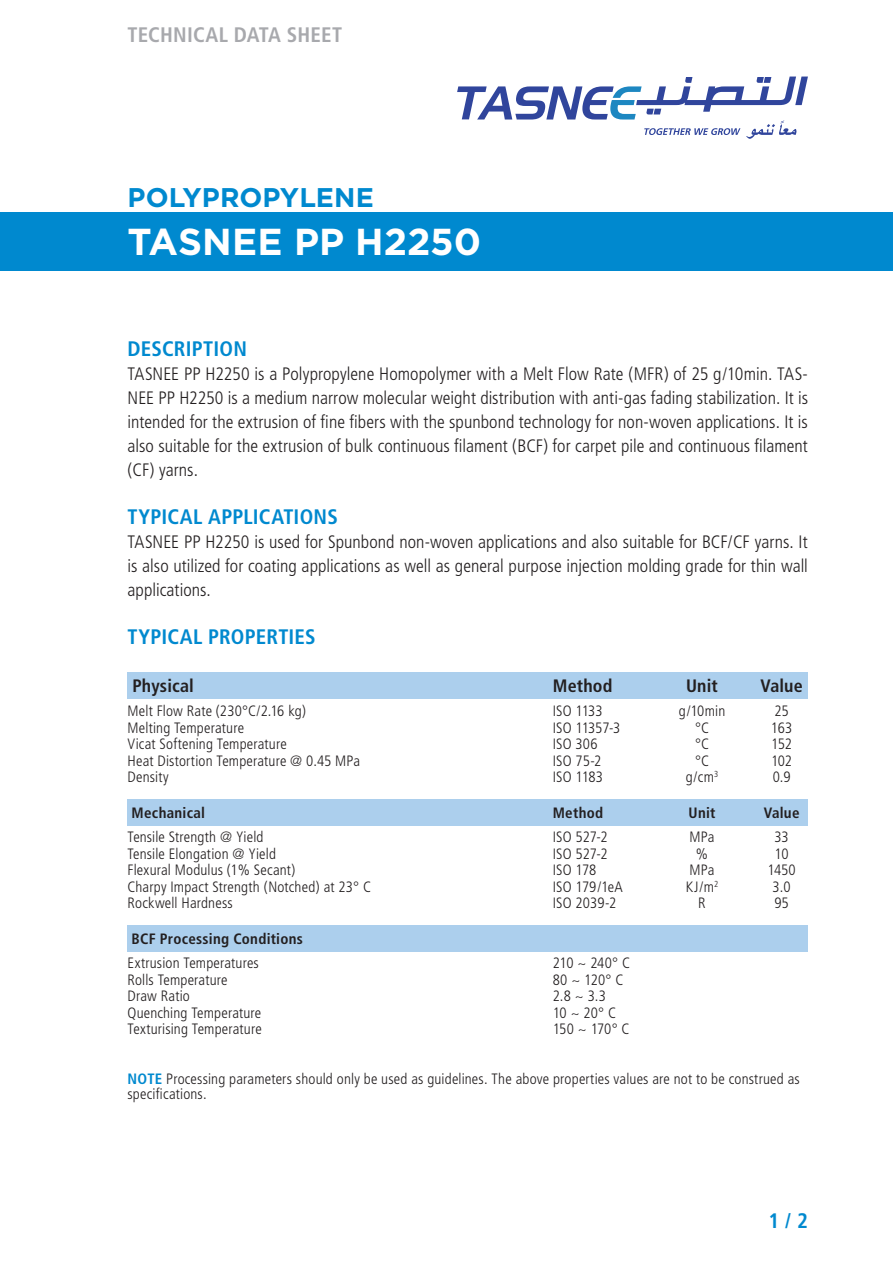
<style>
.page{position:relative;width:893px;height:1263px;background:#fff}
.page>*{position:absolute;margin:0;border:0;box-sizing:border-box;transform-origin:0 0}
.t1{font:700 37.5px "Gotham";color:#fff}
.t2{font:700 27px "Gotham";color:#0089cf}
.t3{font:700 condensed 21px "Frutiger";letter-spacing:.01em;color:#0089cf}
.t4{font:700 condensed 21px "Frutiger";letter-spacing:.01em;color:#a8a9ad}
.t5{font:300 condensed 18px/24px "Frutiger";color:#231f20;text-align:justify}
.t6{font:700 condensed 18px "Frutiger";letter-spacing:.01em;color:#231f20}
.t7{font:300 condensed 15px/15px "Frutiger";letter-spacing:.01em;color:#231f20}
.t8{font:700 condensed 15px "Frutiger";letter-spacing:.02em;color:#231f20}
.t9{font:300 condensed 15px "Frutiger";letter-spacing:-.01em;color:#231f20}
.s1{font-weight:700;color:#0089cf}
</style>
<div class="page">
<div style="left:128px;top:673px;width:680px;height:26px;background:#accfed"></div>
<div style="left:128px;top:800px;width:680px;height:26px;background:#accfed"></div>
<div style="left:128px;top:925px;width:680px;height:26px;background:#accfed"></div>
<svg style="left:457px;top:77px;width:351px;height:62px"></svg>
<div style="left:0;top:213px;width:893px;height:58px;background:#0089cf"></div>
<h3 class="t4" style="left:128px;top:22px;width:216px">TECHNICAL DATA SHEET</h3>
<h2 class="t2" style="left:128px;top:180px;width:248px">POLYPROPYLENE</h2>
<h1 class="t1" style="left:128px;top:216px;width:355px">TASNEE PP H2250</h1>
<h3 class="t3" style="left:128px;top:336px;width:121px">DESCRIPTION</h3>
<p class="t5" style="left:128px;top:362px;width:682px">TASNEE PP H2250 is a Polypropylene Homopolymer with a Melt Flow Rate (MFR) of 25 g/10min. TAS-NEE PP H2250 is a medium narrow molecular weight distribution with anti-gas fading stabilization. It is intended for the extrusion of fine fibers with the spunbond technology for non-woven applications. It is also suitable for the extrusion of bulk continuous filament (BCF) for carpet pile and continuous filament (CF) yarns.</p>
<h3 class="t3" style="left:128px;top:504px;width:212px">TYPICAL APPLICATIONS</h3>
<p class="t5" style="left:128px;top:530px;width:682px">TASNEE PP H2250 is used for Spunbond non-woven applications and also suitable for BCF/CF yarns. It is also utilized for coating applications as well as general purpose injection molding grade for thin wall applications.</p>
<h3 class="t3" style="left:128px;top:624px;width:190px">TYPICAL PROPERTIES</h3>
<p class="t6" style="left:132px;top:675px;width:63px">Physical</p>
<p class="t6" style="left:553px;top:675px;width:61px">Method</p>
<p class="t6" style="left:686px;top:675px;width:33px">Unit</p>
<p class="t6" style="left:760px;top:675px;width:44px">Value</p>
<p class="t7" style="left:128px;top:703px;width:180px">Melt Flow Rate (230°C/2.16 kg)</p>
<p class="t7" style="left:553px;top:703px;width:51px">ISO 1133</p>
<p class="t7" style="left:679px;top:703px;width:48px">g/10min</p>
<p class="t7" style="left:774px;top:703px;width:16px">25</p>
<p class="t7" style="left:128px;top:720px;width:118px">Melting Temperature</p>
<p class="t9" style="left:553px;top:719px;width:69px">ISO 11357-3</p>
<p class="t7" style="left:695px;top:720px;width:16px">°C</p>
<p class="t7" style="left:771px;top:720px;width:23px">163</p>
<p class="t7" style="left:128px;top:736px;width:161px">Vicat Softening Temperature</p>
<p class="t7" style="left:553px;top:736px;width:46px">ISO 306</p>
<p class="t7" style="left:695px;top:736px;width:16px">°C</p>
<p class="t7" style="left:771px;top:736px;width:22px">152</p>
<p class="t7" style="left:128px;top:753px;width:234px">Heat Distortion Temperature @ 0.45 MPa</p>
<p class="t7" style="left:553px;top:753px;width:50px">ISO 75-2</p>
<p class="t7" style="left:695px;top:753px;width:16px">°C</p>
<p class="t7" style="left:771px;top:753px;width:23px">102</p>
<p class="t7" style="left:128px;top:769px;width:43px">Density</p>
<p class="t7" style="left:553px;top:769px;width:52px">ISO 1183</p>
<p class="t7" style="left:686px;top:769px;width:34px">g/cm<sup>3</sup></p>
<p class="t7" style="left:773px;top:769px;width:19px">0.9</p>
<p class="t8" style="left:132px;top:804px;width:75px">Mechanical</p>
<p class="t8" style="left:553px;top:804px;width:52px">Method</p>
<p class="t8" style="left:688px;top:804px;width:28px">Unit</p>
<p class="t8" style="left:764px;top:804px;width:37px">Value</p>
<p class="t7" style="left:128px;top:829px;width:137px">Tensile Strength @ Yield</p>
<p class="t7" style="left:553px;top:829px;width:56px">ISO 527-2</p>
<p class="t7" style="left:689px;top:829px;width:27px">MPa</p>
<p class="t7" style="left:774px;top:829px;width:16px">33</p>
<p class="t7" style="left:128px;top:846px;width:150px">Tensile Elongation @ Yield</p>
<p class="t7" style="left:553px;top:846px;width:56px">ISO 527-2</p>
<p class="t7" style="left:696px;top:846px;width:14px">%</p>
<p class="t7" style="left:775px;top:846px;width:16px">10</p>
<p class="t7" style="left:128px;top:862px;width:169px">Flexural Modulus (1% Secant)</p>
<p class="t7" style="left:553px;top:862px;width:45px">ISO 178</p>
<p class="t7" style="left:689px;top:862px;width:27px">MPa</p>
<p class="t7" style="left:767px;top:862px;width:30px">1450</p>
<p class="t7" style="left:128px;top:879px;width:245px">Charpy Impact Strength (Notched) at 23° C</p>
<p class="t7" style="left:553px;top:879px;width:72px">ISO 179/1eA</p>
<p class="t7" style="left:686px;top:879px;width:34px">KJ/m<sup>2</sup></p>
<p class="t7" style="left:773px;top:879px;width:20px">3.0</p>
<p class="t7" style="left:128px;top:895px;width:107px">Rockwell Hardness</p>
<p class="t7" style="left:553px;top:895px;width:65px">ISO 2039-2</p>
<p class="t7" style="left:698px;top:895px;width:9px">R</p>
<p class="t7" style="left:774px;top:895px;width:16px">95</p>
<p class="t8" style="left:132px;top:930px;width:173px">BCF Processing Conditions</p>
<p class="t7" style="left:128px;top:955px;width:133px">Extrusion Temperatures</p>
<p class="t7" style="left:553px;top:955px;width:79px">210 ~ 240° C</p>
<p class="t7" style="left:128px;top:972px;width:101px">Rolls Temperature</p>
<p class="t7" style="left:553px;top:972px;width:72px">80 ~ 120° C</p>
<p class="t7" style="left:128px;top:988px;width:64px">Draw Ratio</p>
<p class="t7" style="left:553px;top:988px;width:55px">2.8 ~ 3.3</p>
<p class="t7" style="left:128px;top:1005px;width:135px">Quenching Temperature</p>
<p class="t7" style="left:553px;top:1005px;width:65px">10 ~ 20° C</p>
<p class="t7" style="left:128px;top:1021px;width:136px">Texturising Temperature</p>
<p class="t7" style="left:553px;top:1021px;width:78px">150 ~ 170° C</p>
<p class="t7" style="left:128px;top:1071px;width:674px"><span class="s1">NOTE</span> Processing parameters should only be used as guidelines. The above properties values are not to be construed as specifications.</p>
<h3 class="t3" style="left:768px;top:1208px;width:41px">1 / 2</h3>
</div>
